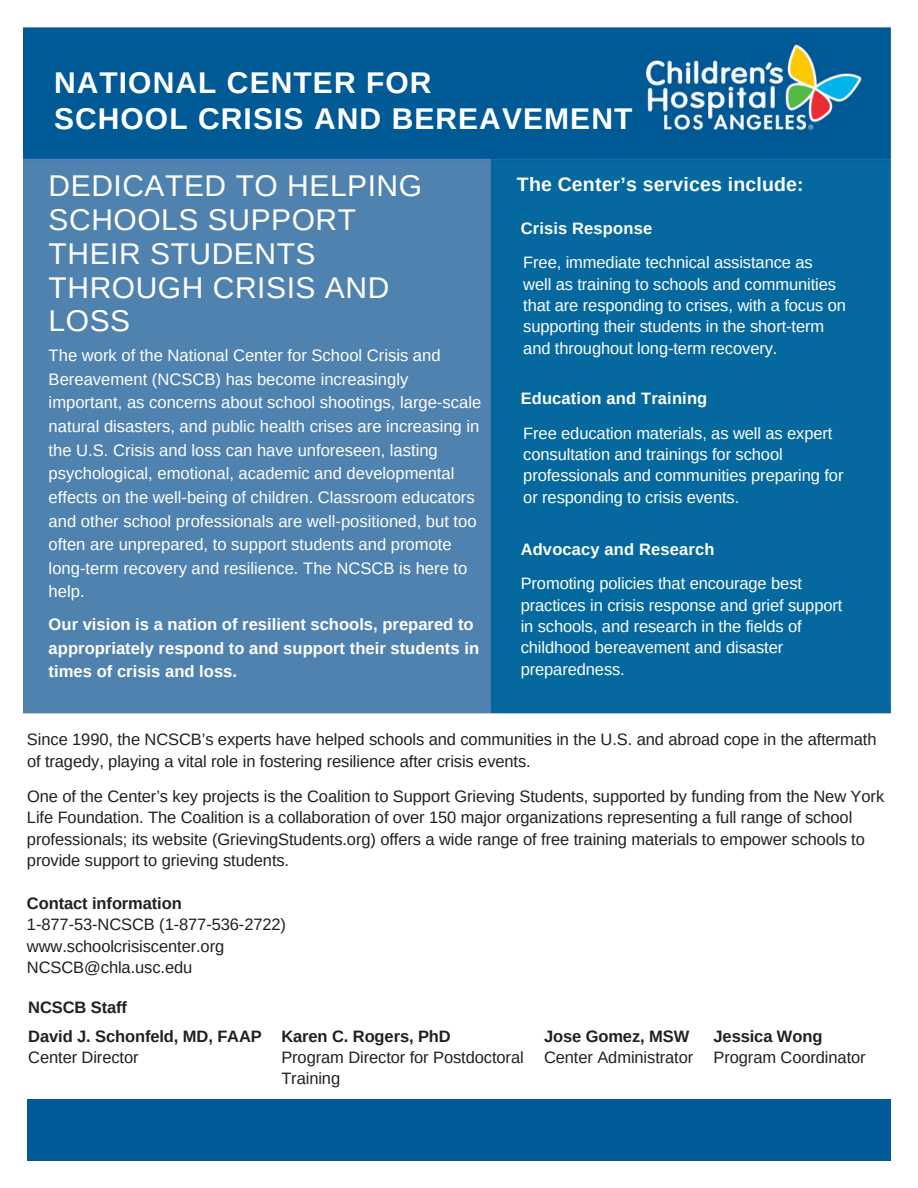
<style>
.page{position:relative;width:918px;height:1188px;background:#fff}
.page>*{position:absolute;margin:0;border:0;box-sizing:border-box;transform-origin:0 0}
.t1{font:30px/33.8px "Arimo";letter-spacing:.02em;color:#fff}
.t2{font:700 30px/36px "Arimo";letter-spacing:.035em;color:#fff}
.t3{font:700 19.5px "Arimo";letter-spacing:.01em;color:#fff}
.t4{font:16.65px/23.7px "Arimo";color:#fff}
.t5{font:700 16.65px/23.7px "Arimo";color:#fff}
.t6{font:16.5px/21.3px "Arimo";letter-spacing:-.005em;color:#231f20}
.t7{font:16.5px/21.3px "Arimo";letter-spacing:-.005em;color:#fff}
.t8{font:700 16.5px "Arimo";letter-spacing:-.005em;color:#231f20}
.t9{font:700 16.5px "Arimo";letter-spacing:.01em;color:#fff}
</style>
<div class="page">
<div style="left:27px;top:1099px;width:864px;height:62px;background:#005a97"></div>
<img style="left:24px;top:27px;width:868px;height:687px">
<h1 class="t2" style="left:54px;top:65px;width:580px">NATIONAL CENTER FOR<br>SCHOOL CRISIS AND BEREAVEMENT</h1>
<h1 class="t1" style="left:49px;top:169px;width:375px">DEDICATED TO HELPING<br>SCHOOLS SUPPORT<br>THEIR STUDENTS<br>THROUGH CRISIS AND<br>LOSS</h1>
<p class="t4" style="left:49px;top:344px;width:434px">The work of the National Center for School Crisis and Bereavement (NCSCB) has become increasingly important, as concerns about school shootings, large-scale natural disasters, and public health crises are increasing in the U.S. Crisis and loss can have unforeseen, lasting psychological, emotional, academic and developmental effects on the well-being of children. Classroom educators and other school professionals are well-positioned, but too often are unprepared, to support students and promote long-term recovery and resilience. The NCSCB is here to help.</p>
<p class="t5" style="left:49px;top:613px;width:432px">Our vision is a nation of resilient schools, prepared to appropriately respond to and support their students in times of crisis and loss.</p>
<p class="t3" style="left:517px;top:170px;width:288px">The Center’s services include:</p>
<p class="t9" style="left:521px;top:217px;width:133px">Crisis Response</p>
<p class="t7" style="left:523px;top:252px;width:324px">Free, immediate technical assistance as<br>well as training to schools and communities that are responding to crises, with a focus on supporting their students in the short-term and throughout long-term recovery.</p>
<p class="t9" style="left:521px;top:387px;width:188px">Education and Training</p>
<p class="t7" style="left:523px;top:422px;width:322px">Free education materials, as well as expert consultation and trainings for school professionals and communities preparing for or responding to crisis events.</p>
<p class="t9" style="left:521px;top:538px;width:195px">Advocacy and Research</p>
<p class="t7" style="left:521px;top:573px;width:323px">Promoting policies that encourage best practices in crisis response and grief support in schools, and research in the fields of childhood bereavement and disaster preparedness.</p>
<p class="t6" style="left:27px;top:729px;width:851px">Since 1990, the NCSCB’s experts have helped schools and communities in the U.S. and abroad cope in the aftermath of tragedy, playing a vital role in fostering resilience after crisis events.</p>
<p class="t6" style="left:27px;top:786px;width:859px">One of the Center’s key projects is the Coalition to Support Grieving Students, supported by funding from the New York Life Foundation. The Coalition is a collaboration of over 150 major organizations representing a full range of school professionals; its website (GrievingStudents.org) offers a wide range of free training materials to empower schools to provide support to grieving students.</p>
<p class="t8" style="left:27px;top:892px;width:156px">Contact information</p>
<p class="t6" style="left:27px;top:914px;width:261px">1-877-53-NCSCB (1-877-536-2722) www.schoolcrisiscenter.org<br>NCSCB@chla.usc.edu</p>
<p class="t8" style="left:28px;top:996px;width:100px">NCSCB Staff</p>
<p class="t8" style="left:28px;top:1025px;width:235px">David J. Schonfeld, MD, FAAP</p>
<p class="t6" style="left:28px;top:1047px;width:112px">Center Director</p>
<p class="t8" style="left:281px;top:1025px;width:171px">Karen C. Rogers, PhD</p>
<p class="t6" style="left:281px;top:1047px;width:244px">Program Director for Postdoctoral<br>Training</p>
<p class="t8" style="left:544px;top:1025px;width:147px">Jose Gomez, MSW</p>
<p class="t6" style="left:544px;top:1047px;width:151px">Center Administrator</p>
<p class="t8" style="left:714px;top:1025px;width:110px">Jessica Wong</p>
<p class="t6" style="left:714px;top:1047px;width:154px">Program Coordinator</p>
</div>
